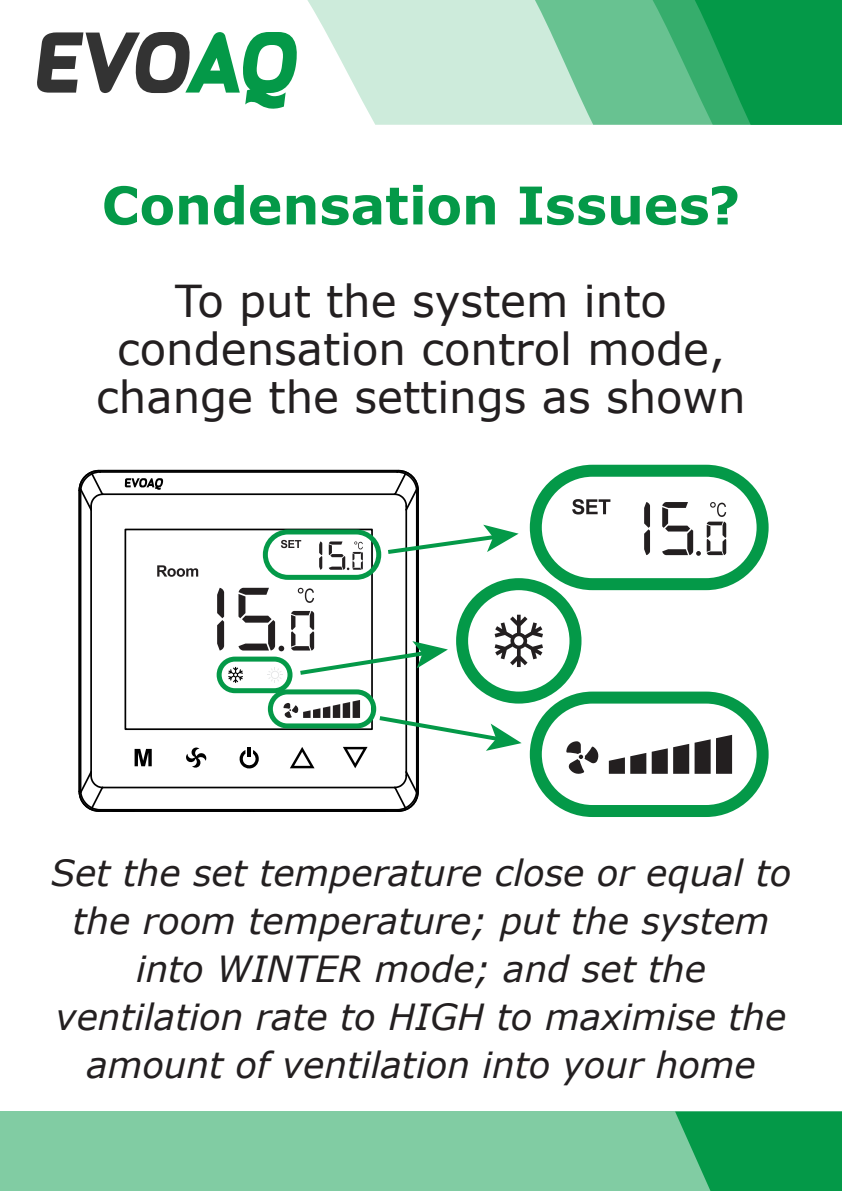
<style>
.page{position:relative;width:842px;height:1191px;background:#fff}
.page>*{position:absolute;margin:0;border:0;box-sizing:border-box;transform-origin:0 0}
.t1{font:700 52px "Verdana";color:#049948}
.t2{font:44px/48px "Verdana";color:#231f20;text-align:center}
.t3{font:italic 36px/48px "Verdana";color:#231f20;text-align:center}
</style>
<div class="page">
<div style="left:0;top:1111px;width:842px;height:80px;background:#81cca3"></div>
<svg style="left:675px;top:1111px;width:167px;height:80px;background:#129e52"></svg>
<svg style="left:37px;top:32px;width:248px;height:77px"></svg>
<svg style="left:285px;top:0;width:231px;height:125px;fill:#cdebdb"></svg>
<svg style="left:516px;top:0;width:117px;height:125px;background:#92d3b0"></svg>
<svg style="left:633px;top:0;width:209px;height:125px;background:#25a660"></svg>
<hr style="left:100px;top:809px;width:297px;height:1px;background:#000">
<hr style="left:103px;top:786px;width:291px;height:2px;background:#000">
<hr style="left:100px;top:471px;width:297px;height:2px;background:#000">
<hr style="left:103px;top:493px;width:291px;height:2px;background:#000">
<hr style="left:416px;top:491px;width:2px;height:299px;background:#000">
<hr style="left:405px;top:510px;width:2px;height:262px;background:#000">
<hr style="left:80px;top:491px;width:1px;height:299px;background:#000">
<hr style="left:90px;top:510px;width:2px;height:262px;background:#000">
<div style="left:125px;top:528px;width:248px;height:202px;border:2px solid #000"></div>
<svg style="left:135px;top:749px;width:17px;height:17px"></svg>
<svg style="left:239px;top:750px;width:20px;height:19px"></svg>
<hr style="left:247px;top:746px;width:4px;height:10px;background:#000">
<svg style="left:186px;top:747px;width:21px;height:21px"></svg>
<svg style="left:343px;top:747px;width:25px;height:21px"></svg>
<svg style="left:290px;top:747px;width:25px;height:21px"></svg>
<svg style="left:393px;top:769px;width:26px;height:43px"></svg>
<svg style="left:78px;top:469px;width:27px;height:43px"></svg>
<svg style="left:78px;top:769px;width:27px;height:43px"></svg>
<svg style="left:393px;top:469px;width:26px;height:43px"></svg>
<hr style="left:417px;top:490px;width:2px;height:301px;background:#000">
<hr style="left:79px;top:490px;width:1px;height:301px;background:#000">
<hr style="left:99px;top:810px;width:299px;height:2px;background:#000">
<svg style="left:241px;top:808px;width:14px;height:1px"></svg>
<hr style="left:99px;top:470px;width:299px;height:1px;background:#000">
<svg style="left:125px;top:478px;width:39px;height:12px"></svg>
<svg style="left:283px;top:700px;width:77px;height:18px"></svg>
<svg style="left:157px;top:565px;width:41px;height:12px"></svg>
<svg style="left:217px;top:588px;width:7px;height:62px"></svg>
<svg style="left:298px;top:588px;width:16px;height:15px"></svg>
<svg style="left:238px;top:588px;width:46px;height:63px"></svg>
<svg style="left:281px;top:540px;width:20px;height:8px"></svg>
<svg style="left:319px;top:541px;width:3px;height:29px"></svg>
<svg style="left:329px;top:541px;width:34px;height:29px"></svg>
<svg style="left:268px;top:667px;width:14px;height:15px"></svg>
<svg style="left:228px;top:667px;width:15px;height:16px"></svg>
<div style="left:263px;top:529px;width:118px;height:51px;border:5px solid #049948;border-radius:23px"></div>
<svg style="left:388px;top:524px;width:131px;height:32px"></svg>
<div style="left:530px;top:465px;width:239px;height:125px;border:12px solid #049948;border-radius:57px"></div>
<svg style="left:572px;top:499px;width:38px;height:15px"></svg>
<svg style="left:644px;top:502px;width:6px;height:53px"></svg>
<svg style="left:707px;top:502px;width:19px;height:53px"></svg>
<svg style="left:662px;top:502px;width:39px;height:54px"></svg>
<div style="left:268px;top:689px;width:108px;height:39px;border:5px solid #049948;border-radius:17px"></div>
<svg style="left:375px;top:713px;width:147px;height:38px"></svg>
<div style="left:530px;top:691px;width:239px;height:126px;border:12px solid #049948;border-radius:57px"></div>
<svg style="left:609px;top:753px;width:37px;height:21px"></svg>
<svg style="left:652px;top:735px;width:80px;height:39px"></svg>
<svg style="left:566px;top:741px;width:33px;height:33px"></svg>
<div style="left:217px;top:656px;width:75px;height:37px;border:5px solid #049948;border-radius:16px"></div>
<svg style="left:291px;top:611px;width:157px;height:66px"></svg>
<div style="left:456px;top:578px;width:125px;height:125px;border:12px solid #049948;border-radius:50%"></div>
<svg style="left:495px;top:614px;width:48px;height:53px"></svg>
<h1 class="t1" style="left:102px;top:169px;width:640px">Condensation Issues?</h1>
<p class="t2" style="left:96px;top:276px;width:651px">To put the system into condensation control mode, change the settings as shown</p>
<p class="t3" style="left:51px;top:848px;width:742px">Set the set temperature close or equal to the room temperature; put the system into WINTER mode; and set the ventilation rate to HIGH to maximise the amount of ventilation into your home</p>
</div>
